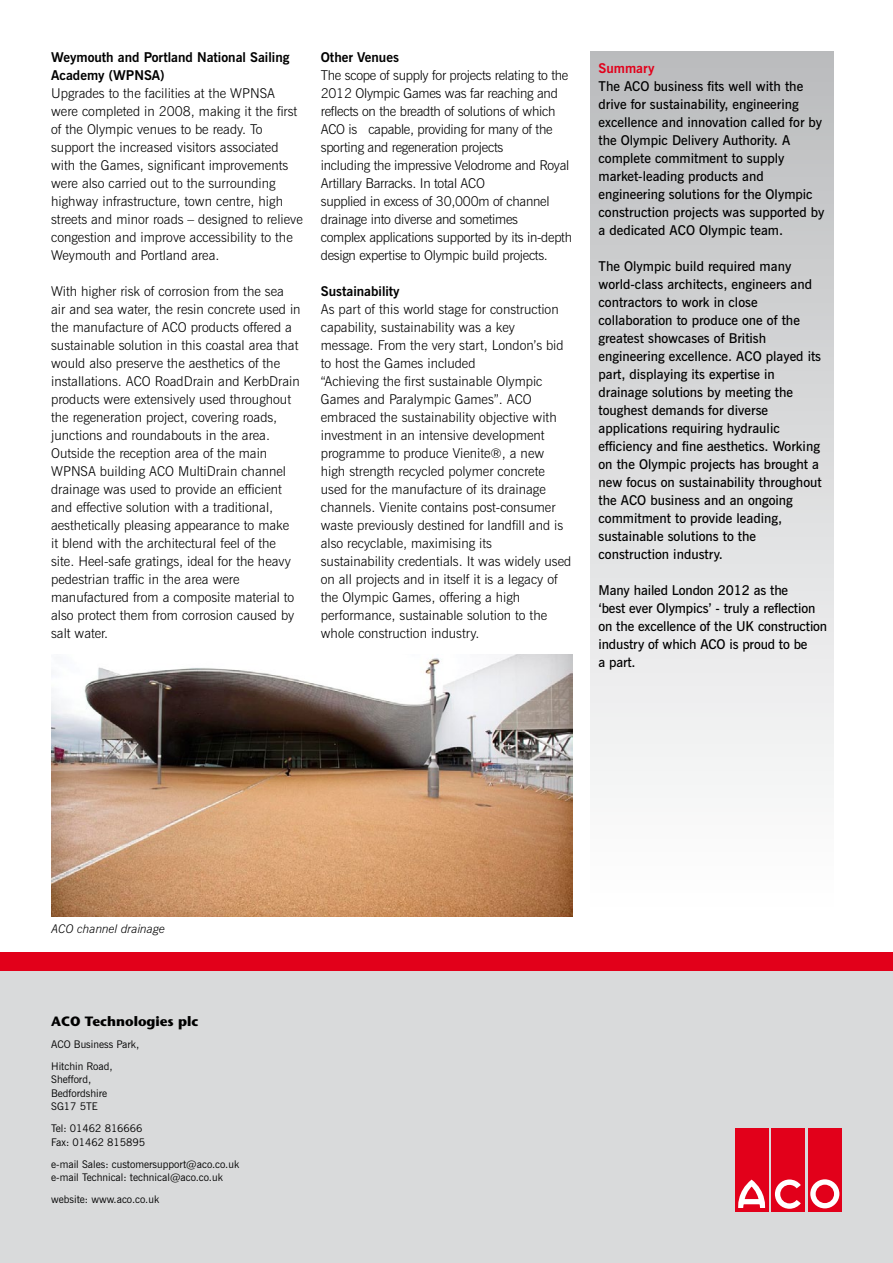
<style>
.page{position:relative;width:893px;height:1263px;background:#fff}
.page>*{position:absolute;margin:0;border:0;box-sizing:border-box;transform-origin:0 0}
.t1{font:300 13.5px/18px "News Gothic BT";color:#000}
.t2{font:600 13.5px/18px "News Gothic BT";color:#000}
.t3{font:300 13.5px/18px "News Gothic BT";letter-spacing:-.02em;color:#000}
.t4{font:700 13.5px/18px "News Gothic BT";color:#000}
.t5{font:700 13.5px "Stone Sans";color:#000}
.t6{font:700 13.5px "News Gothic BT";color:#e2001a}
.t7{font:italic 300 12px "News Gothic BT";color:#000}
.t8{font:10.5px/13.5px "News Gothic BT";color:#000}
</style>
<div class="page">
<div style="left:0;top:971px;width:893px;height:292px;background:#d9dadb"></div>
<div style="left:0;top:952px;width:893px;height:19px;background:#e2001a"></div>
<div style="left:735px;top:1128px;width:34px;height:84px;background:#e2001a"></div>
<div style="left:771px;top:1128px;width:34px;height:84px;background:#e2001a"></div>
<div style="left:808px;top:1128px;width:34px;height:84px;background:#e2001a"></div>
<svg style="left:810px;top:1179px;width:29px;height:29px"></svg>
<svg style="left:775px;top:1179px;width:26px;height:30px"></svg>
<svg style="left:738px;top:1179px;width:28px;height:29px"></svg>
<img style="left:51px;top:654px;width:521px;height:262px">
<div style="left:590px;top:51px;width:243px;height:865px;background:linear-gradient(to bottom,#babcbe,#fff)"></div>
<p class="t4" style="left:51px;top:48px;width:240px">Weymouth and Portland National Sailing<br>Academy (WPNSA)</p>
<p class="t1" style="left:51px;top:84px;width:253px">Upgrades to the facilities at the WPNSA were completed in 2008, making it the first of the Olympic venues to be ready. To support the increased visitors associated with the Games, significant improvements were also carried out to the surrounding highway infrastructure, town centre, high streets and minor roads – designed to relieve congestion and improve accessibility to the Weymouth and Portland area.</p>
<p class="t1" style="left:51px;top:282px;width:251px">With higher risk of corrosion from the sea air and sea water, the resin concrete used in the manufacture of ACO products offered a sustainable solution in this coastal area that would also preserve the aesthetics of the installations. ACO RoadDrain and KerbDrain products were extensively used throughout the regeneration project, covering roads, junctions and roundabouts in the area.<br>Outside the reception area of the main WPNSA building ACO MultiDrain channel drainage was used to provide an efficient and effective solution with a traditional, aesthetically pleasing appearance to make<br>it blend with the architectural feel of the site. Heel-safe gratings, ideal for the heavy pedestrian traffic in the area were manufactured from a composite material to also protect them from corrosion caused by salt water.</p>
<p class="t4" style="left:321px;top:48px;width:80px">Other Venues</p>
<p class="t3" style="left:321px;top:66px;width:253px">The scope of supply for projects relating to the 2012 Olympic Games was far reaching and reflects on the breadth of solutions of which ACO is capable, providing for many of the sporting and regeneration projects<br>including the impressive Velodrome and Royal Artillary Barracks. In total ACO<br>supplied in excess of 30,000m of channel drainage into diverse and sometimes<br>complex applications supported by its in-depth design expertise to Olympic build projects.</p>
<p class="t4" style="left:321px;top:282px;width:80px">Sustainability</p>
<p class="t1" style="left:321px;top:300px;width:252px">As part of this world stage for construction capability, sustainability was a key<br>message. From the very start, London’s bid to host the Games included<br>“Achieving the first sustainable Olympic Games and Paralympic Games”. ACO embraced the sustainability objective with investment in an intensive development programme to produce Vienite®, a new high strength recycled polymer concrete used for the manufacture of its drainage channels. Vienite contains post-consumer waste previously destined for landfill and is also recyclable, maximising its<br>sustainability credentials. It was widely used on all projects and in itself it is a legacy of the Olympic Games, offering a high performance, sustainable solution to the whole construction industry.</p>
<p class="t6" style="left:598px;top:60px;width:58px">Summary</p>
<p class="t2" style="left:598px;top:77px;width:227px">The ACO business fits well with the drive for sustainability, engineering excellence and innovation called for by the Olympic Delivery Authority. A complete commitment to supply market-leading products and engineering solutions for the Olympic construction projects was supported by a dedicated ACO Olympic team.</p>
<p class="t2" style="left:598px;top:257px;width:225px">The Olympic build required many world-class architects, engineers and contractors to work in close collaboration to produce one of the greatest showcases of British engineering excellence. ACO played its part, displaying its expertise in drainage solutions by meeting the toughest demands for diverse applications requiring hydraulic efficiency and fine aesthetics. Working on the Olympic projects has brought a new focus on sustainability throughout the ACO business and an ongoing commitment to provide leading, sustainable solutions to the construction industry.</p>
<p class="t2" style="left:598px;top:581px;width:230px">Many hailed London 2012 as the<br>‘best ever Olympics’ - truly a reflection on the excellence of the UK construction industry of which ACO is proud to be<br>a part.</p>
<p class="t7" style="left:51px;top:921px;width:115px">ACO channel drainage</p>
<p class="t5" style="left:51px;top:1012px;width:149px">ACO Technologies plc</p>
<p class="t8" style="left:51px;top:1033px;width:90px;line-height:22px">ACO Business Park,<br>Hitchin Road,</p>
<p class="t8" style="left:51px;top:1073px;width:58px">Shefford,<br>Bedfordshire<br>SG17 5TE</p>
<p class="t8" style="left:51px;top:1122px;width:96px">Tel: 01462 816666<br>Fax: 01462 815895</p>
<p class="t8" style="left:51px;top:1157px;width:190px">e-mail Sales: customersupport@aco.co.uk e-mail Technical: technical@aco.co.uk</p>
<p class="t8" style="left:51px;top:1193px;width:110px">website: www.aco.co.uk</p>
</div>
